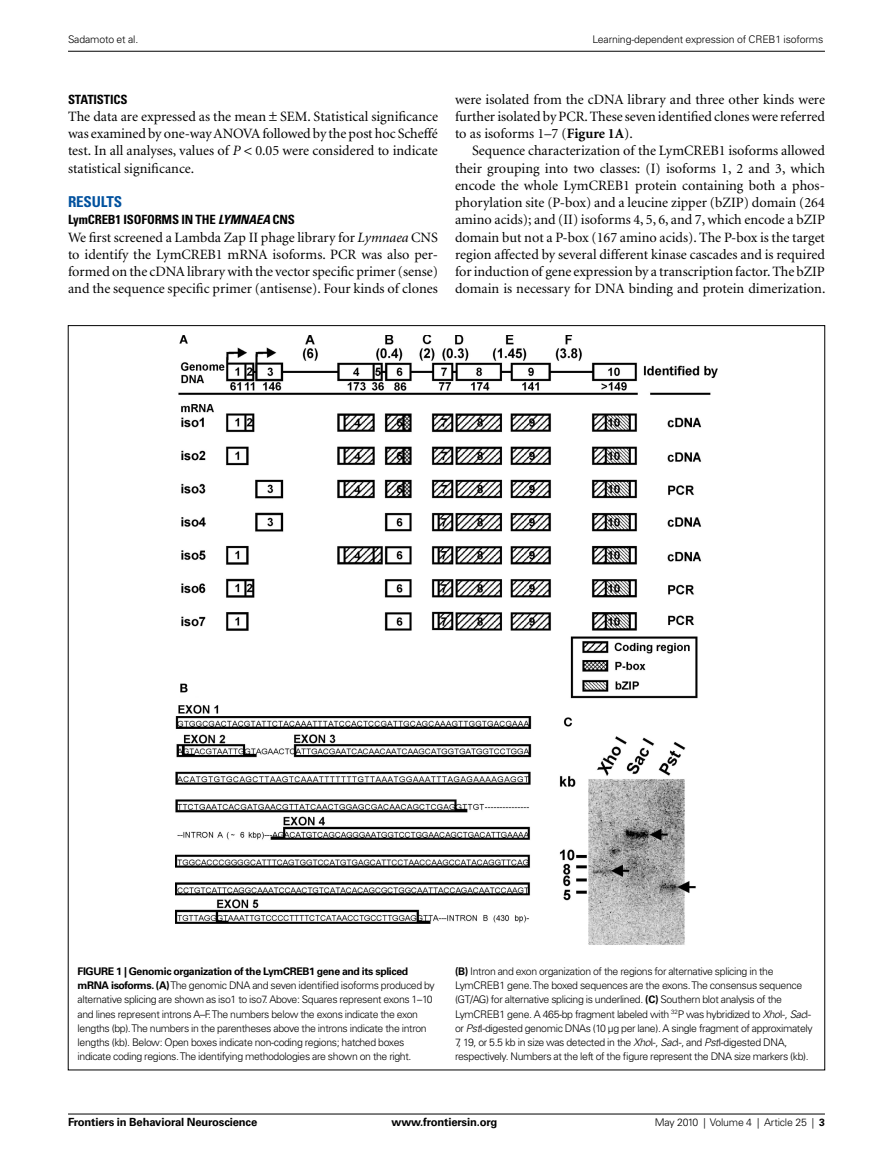
<style>
.page{position:relative;width:893px;height:1170px;background:#fff}
.page>*{position:absolute;margin:0;border:0;box-sizing:border-box;transform-origin:0 0}
.t1{font:700 condensed 15px "Univers";letter-spacing:-.01em;color:#00519e}
.t2{font:14.25px/17.2px "Minion";color:#000;text-align:justify}
.t3{font:700 condensed 12.75px "Univers";letter-spacing:-.01em;color:#000}
.t4{font:700 11.25px "Univers";letter-spacing:-.015em;color:#000}
.t5{font:300 10.5px/14.2px "Univers";letter-spacing:-.035em;color:#000}
.t6{font:300 10.5px "Univers";letter-spacing:-.015em;color:#000}
.s1{font-style:italic}
.s2{font-weight:700}
</style>
<div class="page">
<hr style="left:68px;top:1113px;width:757px;height:1px;background:#000">
<hr style="left:68px;top:51px;width:757px;height:1px;background:#000">
<img style="left:176px;top:335px;width:541px;height:610px">
<p class="t6" style="left:68px;top:36px;width:72px">Sadamoto et al.</p>
<p class="t6" style="left:592px;top:36px;width:232px">Learning-dependent expression of CREB1 isoforms</p>
<p class="t3" style="left:68px;top:94px;width:61px">STATISTICS</p>
<p class="t2" style="left:68px;top:109px;width:371px">The data are expressed as the mean SEM. Statistical significance was examined by one-way ANOVA followed by the post hoc Scheffé test. In all analyses, values of <span class="s1">P</span> 0.05 were considered to indicate statistical significance.</p>
<p class="t1" style="left:68px;top:196px;width:55px">RESULTS</p>
<p class="t3" style="left:68px;top:215px;width:228px">LymCREB1 ISOFORMS IN THE <span class="s1">LYMNAEA</span> CNS</p>
<p class="t2" style="left:68px;top:230px;width:371px">We first screened a Lambda Zap II phage library for <span class="s1">Lymnaea</span> CNS to identify the LymCREB1 mRNA isoforms. PCR was also per&shy;formed on the cDNA library with the vector specific primer (sense) and the sequence specific primer (antisense). Four kinds of clones</p>
<p class="t2" style="left:455px;top:92px;width:372px">were isolated from the cDNA library and three other kinds were further isolated by PCR. These seven identified clones were referred to as isoforms 1–7 (<span class="s2">Figure 1A</span>).</p>
<p class="t2" style="left:455px;top:143px;width:372px;text-indent:17px">Sequence characterization of the LymCREB1 isoforms allowed their grouping into two classes: (I) isoforms 1, 2 and 3, which encode the whole LymCREB1 protein containing both a phos&shy;phorylation site (P-box) and a leucine zipper (bZIP) domain (264 amino acids); and (II) isoforms 4, 5, 6, and 7, which encode a bZIP domain but not a P-box (167 amino acids). The P-box is the target region affected by several different kinase cascades and is required for induction of gene expression by a transcription factor. The bZIP domain is necessary for DNA binding and protein dimerization.</p>
<p class="t5" style="left:78px;top:964px;width:359px"><span class="s2">FIGURE 1 | Genomic organization of the LymCREB1 gene and its spliced mRNA isoforms. (A)</span> The genomic DNA and seven identified isoforms produced by alternative splicing are shown as iso1 to iso7. Above: Squares represent exons 1–10 and lines represent introns A–F. The numbers below the exons indicate the exon lengths (bp). The numbers in the parentheses above the introns indicate the intron lengths (kb). Below: Open boxes indicate non-coding regions; hatched boxes indicate coding regions. The identifying methodologies are shown on the right.</p>
<p class="t5" style="left:455px;top:964px;width:359px"><span class="s2">(B)</span> Intron and exon organization of the regions for alternative splicing in the LymCREB1 gene. The boxed sequences are the exons. The consensus sequence (GT/AG) for alternative splicing is underlined. <span class="s2">(C)</span> Southern blot analysis of the LymCREB1 gene. A 465-bp fragment labeled with <sup>32</sup>P was hybridized to <span class="s1">Xho</span>I-, <span class="s1">Sac</span>I&shy;or <span class="s1">Pst</span>I-digested genomic DNAs (10 µg per lane). A single fragment of approximately 7, 19, or 5.5 kb in size was detected in the <span class="s1">Xho</span>I-, <span class="s1">Sac</span>I-, and <span class="s1">Pst</span>I-digested DNA, respectively. Numbers at the left of the figure represent the DNA size markers (kb).</p>
<p class="t4" style="left:68px;top:1117px;width:191px">Frontiers in Behavioral Neuroscience</p>
<p class="t4" style="left:392px;top:1117px;width:107px">www.frontiersin.org</p>
<p class="t6" style="left:655px;top:1118px;width:172px">May 2010 | Volume 4 | Article 25 | <span class="s2">3</span></p>
</div>
